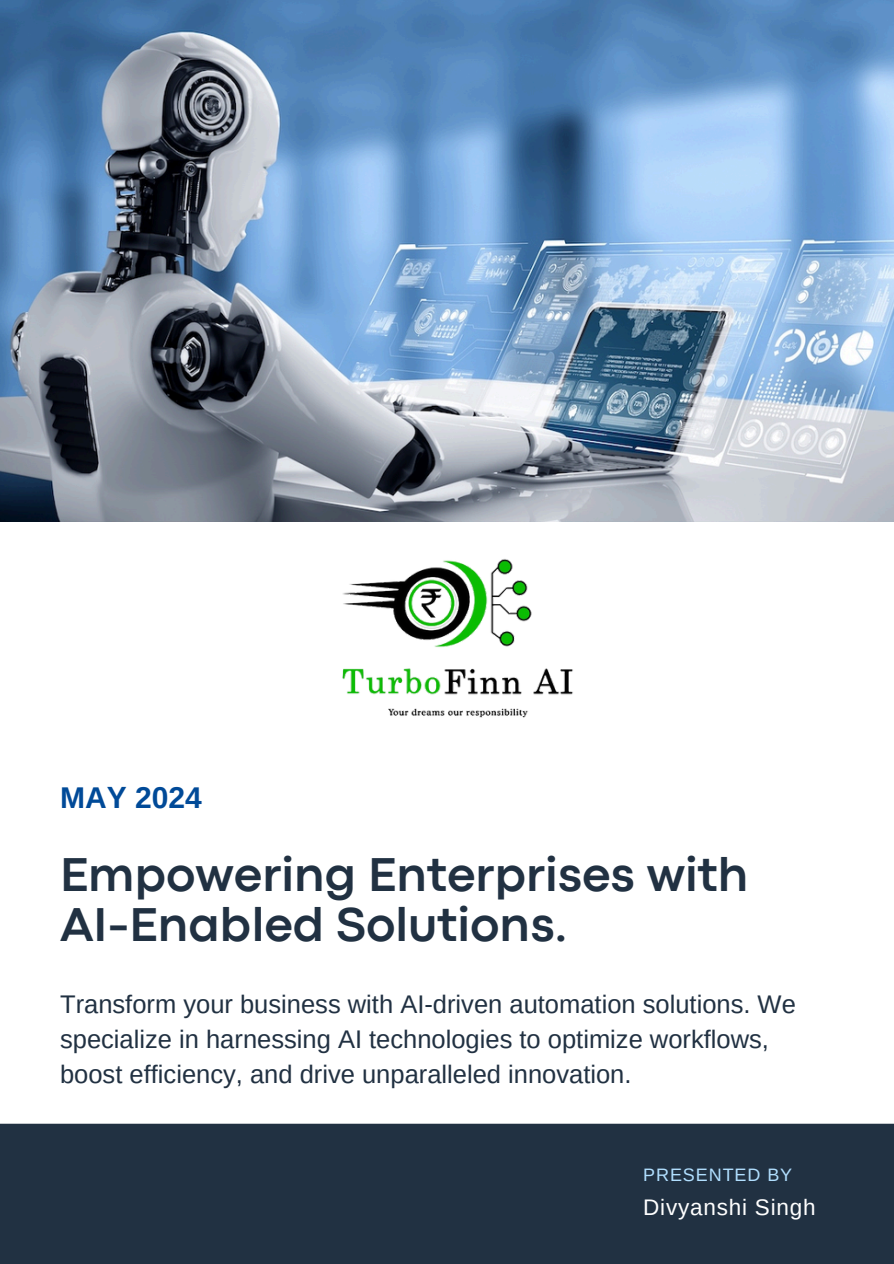
<style>
.page{position:relative;width:894px;height:1264px;background:#fff}
.page>*{position:absolute;margin:0;border:0;box-sizing:border-box;transform-origin:0 0}
.t1{font:700 49.5px/50.7px "Codec Pro";color:#213142}
.t2{font:700 30px "Arimo";color:#004a98}
.t3{font:25.5px/34.8px "Arimo";color:#213142}
.t4{font:22.5px "Arimo";letter-spacing:.035em;color:#fff}
.t5{font:18px "Arimo";letter-spacing:.05em;color:#b1dfff}
</style>
<div class="page">
<img style="left:0;top:0;width:892px;height:521px">
<div style="left:0;top:1123px;width:893px;height:140px;background:#213142"></div>
<img style="left:342px;top:559px;width:231px;height:159px">
<h2 class="t2" style="left:60px;top:780px;width:143px">MAY 2024</h2>
<h1 class="t1" style="left:60px;top:852px;width:689px">Empowering Enterprises with<br>AI-Enabled Solutions.</h1>
<h3 class="t3" style="left:60px;top:986px;width:737px">Transform your business with AI-driven automation solutions. We specialize in harnessing AI technologies to optimize workflows, boost efficiency, and drive unparalleled innovation.</h3>
<h4 class="t5" style="left:643px;top:1164px;width:150px">PRESENTED BY</h4>
<p class="t4" style="left:643px;top:1194px;width:174px">Divyanshi Singh</p>
</div>
